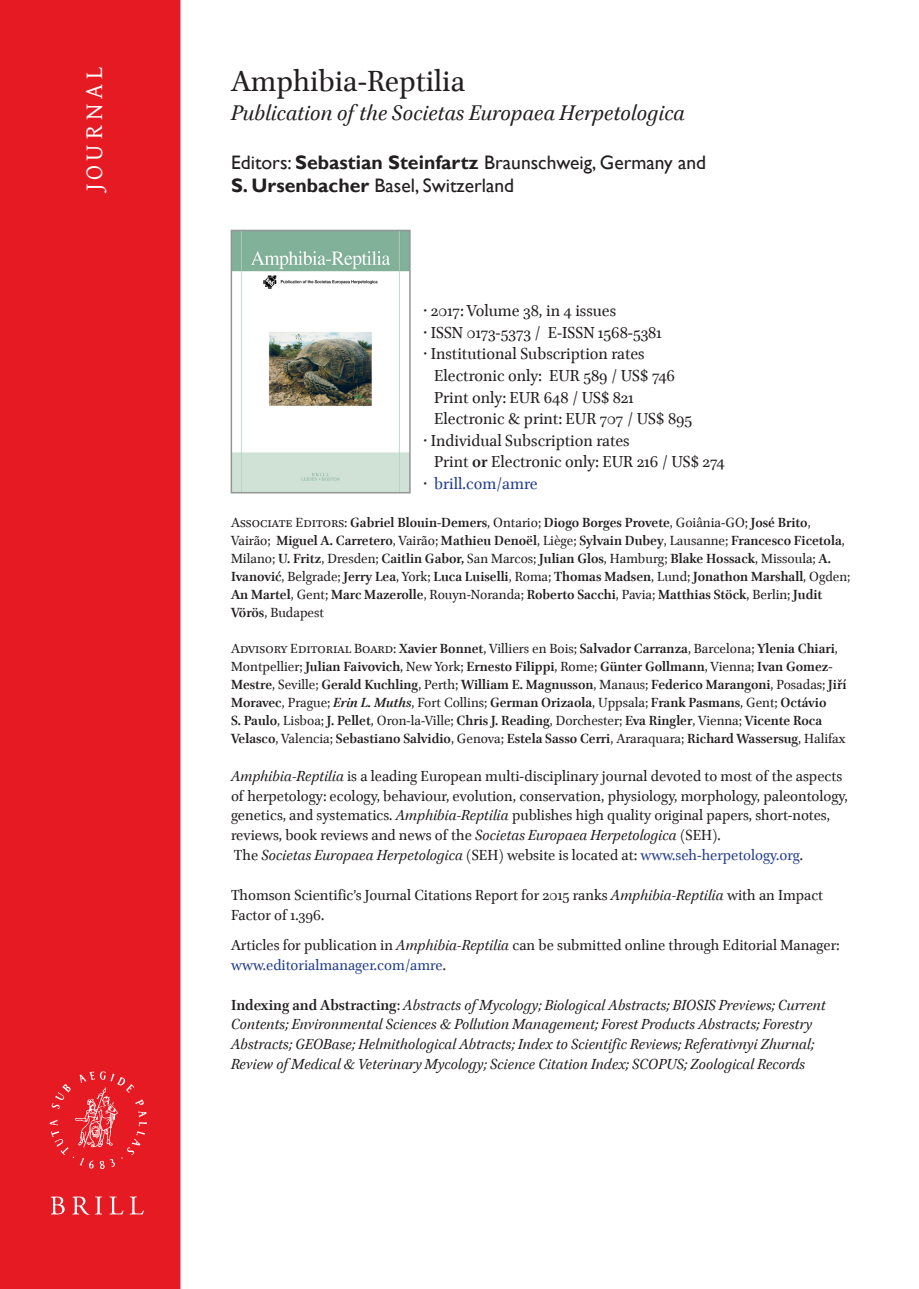
<style>
.page{position:relative;width:919px;height:1289px;background:#fff}
.page>*{position:absolute;margin:0;border:0;box-sizing:border-box;transform-origin:0 0}
.t1{font:33px "Brill";color:#231f20}
.special{font:25.2px "Gentium";letter-spacing:.195em;color:#fff}
.t2{font:italic 24px "Brill";color:#231f20}
.t3{font:19.5px "Gill Sans";color:#231f20}
.t4{font:18px "Brill";color:#231f20}
.t5{font:18px "Brill";color:#253f8e}
.t6{font:16.5px/19.8px "Brill";color:#231f20}
.t7{font:italic 16.5px/19.8px "Brill";color:#231f20}
.t8{font:700 15px/18px "Brill";color:#231f20}
.s1{font-weight:700}
.s2{color:#231f20}
.s3{font-weight:400}
.s4{font-style:italic}
.s5{font-style:normal}
.s6{font-style:normal;color:#253f8e}
.s7{color:#253f8e}
.s8{font-weight:700;font-style:normal}
</style>
<div class="page">
<div style="left:0;top:0;width:180px;height:1288px;background:#e51a23"></div>
<svg style="left:51px;top:1196px;width:14px;height:18px"></svg>
<svg style="left:72px;top:1196px;width:30px;height:18px"></svg>
<svg style="left:109px;top:1196px;width:14px;height:18px"></svg>
<svg style="left:130px;top:1196px;width:14px;height:18px"></svg>
<svg style="left:50px;top:1071px;width:97px;height:97px;background:#e73038"></svg>
<div style="left:81px;top:63px;width:30px;height:135px;background:#e51a23"></div>
<img style="left:233px;top:233px;width:174px;height:257px">
<div style="left:230px;top:230px;width:180px;height:263px;border:2px solid #939598"></div>
<p class="special" style="left:75px;top:191px;width:126px;rotate:-90deg">journal</p>
<p class="t1" style="left:231px;top:59px;width:235px">Amphibia-Reptilia</p>
<p class="t2" style="left:231px;top:96px;width:455px">Publication of the Societas Europaea Herpetologica</p>
<p class="t3" style="left:231px;top:151px;width:476px">Editors: <span class="s1">Sebastian Steinfartz</span> Braunschweig, Germany and</p>
<p class="t3" style="left:231px;top:174px;width:284px"><span class="s1">S. Ursenbacher</span> Basel, Switzerland</p>
<p class="t4" style="left:423px;top:299px;width:194px">• 2017: Volume 38, in 4 issues</p>
<p class="t4" style="left:423px;top:320px;width:240px">• ISSN 0173-5373 / E-ISSN 1568-5381</p>
<p class="t4" style="left:423px;top:342px;width:223px">• Institutional Subscription rates</p>
<p class="t4" style="left:434px;top:363px;width:242px">Electronic only: EUR 589 / US$ 746</p>
<p class="t4" style="left:434px;top:385px;width:201px">Print only: EUR 648 / US$ 821</p>
<p class="t4" style="left:434px;top:407px;width:260px">Electronic &amp; print: EUR 707 / US$ 895</p>
<p class="t4" style="left:423px;top:428px;width:208px">• Individual Subscription rates</p>
<p class="t4" style="left:434px;top:450px;width:292px">Print <span class="s1">or</span> Electronic only: EUR 216 / US$ 274</p>
<p class="t5" style="left:423px;top:471px;width:116px"><span class="s2">•</span> brill.com/amre</p>
<p class="t8" style="left:231px;top:514px;width:620px"><span class="s3">Associate Editors:</span> Gabriel Blouin-Demers<span class="s3">, Ontario;</span> Diogo Borges Provete<span class="s3">, Goiânia-GO;</span> José Brito<span class="s3">, Vairão;</span> Miguel A. Carretero<span class="s3">, Vairão;</span> Mathieu Denoël<span class="s3">, Liège;</span> Sylvain Dubey<span class="s3">, Lausanne;</span> Francesco Ficetola<span class="s3">, Milano;</span> U. Fritz<span class="s3">, Dresden;</span> Caitlin Gabor, <span class="s3">San Marcos;</span> Julian Glos<span class="s3">, Hamburg;</span> Blake Hossack<span class="s3">, Missoula;</span> A.<br>Ivanović<span class="s3">, Belgrade;</span> Jerry Lea<span class="s3">, York;</span> Luca Luiselli<span class="s3">, Roma;</span> Thomas Madsen<span class="s3">, Lund;</span> Jonathon Marshall<span class="s3">, Ogden; </span>An Martel<span class="s3">, Gent;</span> Marc Mazerolle<span class="s3">, Rouyn-Noranda;</span> Roberto Sacchi<span class="s3">, Pavia;</span> Matthias Stöck<span class="s3">, Berlin;</span> Judit Vörös<span class="s3">, Budapest</span></p>
<p class="t8" style="left:231px;top:640px;width:617px"><span class="s3">Advisory Editorial Board:</span> Xavier Bonnet<span class="s3">, Villiers en Bois;</span> Salvador Carranza<span class="s3">, Barcelona;</span> Ylenia Chiari<span class="s3">, Montpellier;</span> Julian Faivovich<span class="s3">, New York;</span> Ernesto Filippi<span class="s3">, Rome;</span> Günter Gollmann<span class="s3">, Vienna;</span> Ivan Gomez-Mestre<span class="s3">, Seville;</span> Gerald Kuchling<span class="s3">, Perth;</span> William E. Magnusson<span class="s3">, Manaus;</span> Federico Marangoni<span class="s3">, Posadas;</span> Jiří Moravec<span class="s3">, Prague;</span> <span class="s4">Erin L. Muths</span><span class="s3">, Fort Collins;</span> German Orizaola<span class="s3">, Uppsala;</span> Frank Pasmans<span class="s3">, Gent;</span> Octávio<br>S. Paulo<span class="s3">, Lisboa;</span> J. Pellet<span class="s3">, Oron-la-Ville;</span> Chris J. Reading<span class="s3">, Dorchester;</span> Eva Ringler<span class="s3">, Vienna;</span> Vicente Roca Velasco<span class="s3">, Valencia;</span> Sebastiano Salvidio<span class="s3">, Genova;</span> Estela Sasso Cerri<span class="s3">, Araraquara;</span> Richard Wassersug<span class="s3">, Halifax</span></p>
<p class="t6" style="left:231px;top:766px;width:618px"><span class="s4">Amphibia-Reptilia</span> is a leading European multi-disciplinary journal devoted to most of the aspects of herpetology: ecology, behaviour, evolution, conservation, physiology, morphology, paleontology, genetics, and systematics. <span class="s4">Amphibia-Reptilia</span> publishes high quality original papers, short-notes, reviews, book reviews and news of the <span class="s4">Societas Europaea Herpetologica</span> (SEH).</p>
<p class="t7" style="left:234px;top:845px;width:570px"><span class="s5">The</span> Societas Europaea Herpetologica <span class="s5">(SEH) website is located at:</span> <span class="s6">www.seh-herpetology.org</span><span class="s5">.</span></p>
<p class="t6" style="left:231px;top:885px;width:593px">Thomson Scientific’s Journal Citations Report for 2015 ranks <span class="s4">Amphibia-Reptilia</span> with an Impact<br>Factor of 1.396.</p>
<p class="t6" style="left:231px;top:935px;width:610px">Articles for publication in <span class="s4">Amphibia-Reptilia</span> can be submitted online through Editorial Manager: <span class="s7">www.editorialmanager.com/amre</span>.</p>
<p class="t7" style="left:231px;top:995px;width:596px"><span class="s8">Indexing and Abstracting</span><span class="s5">:</span> Abstracts of Mycology; Biological Abstracts; BIOSIS Previews; Current Contents; Environmental Sciences &amp; Pollution Management; Forest Products Abstracts; Forestry Abstracts; GEOBase; Helmithological Abtracts; Index to Scientific Reviews; Referativnyi Zhurnal; Review of Medical &amp; Veterinary Mycology; Science Citation Index; SCOPUS; Zoological Records</p>
</div>
